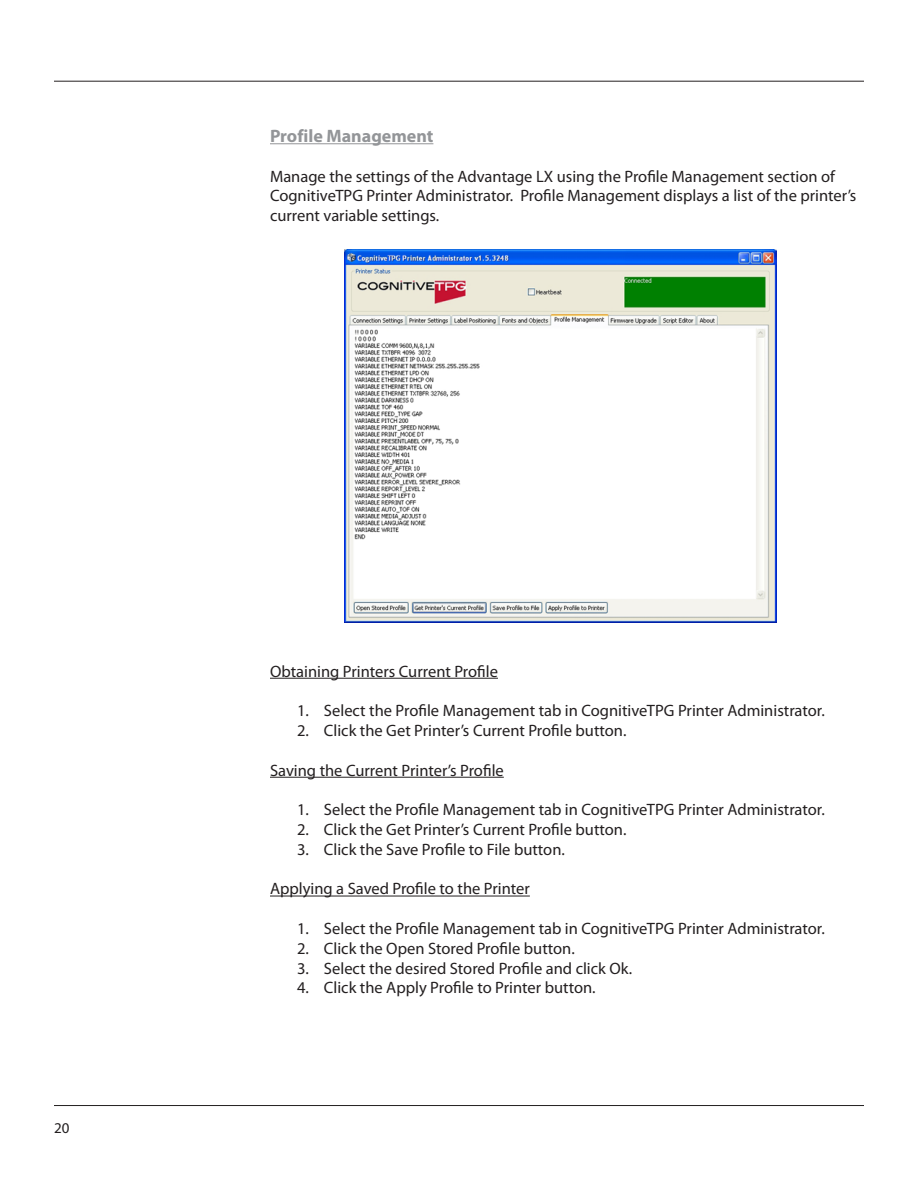
<style>
.page{position:relative;width:918px;height:1188px;background:#fff}
.page>*{position:absolute;margin:0;border:0;box-sizing:border-box;transform-origin:0 0}
.Section_Subhead{font:700 18px "Myriad Pro";color:#939598}
.Bulleted_List{font:16.5px/19.8px "Myriad Pro";color:#231f20}
.t1{font:15px "Myriad Pro";color:#231f20}
</style>
<div class="page">
<hr style="left:54px;top:1105px;width:810px;height:1px;background:#231f20">
<hr style="left:54px;top:81px;width:810px;height:1px;background:#231f20">
<hr style="left:270px;top:143px;width:163px;height:1px;background:#939598">
<hr style="left:270px;top:678px;width:228px;height:1px;background:#231f20">
<hr style="left:270px;top:777px;width:234px;height:1px;background:#231f20">
<hr style="left:270px;top:896px;width:260px;height:1px;background:#231f20">
<img style="left:345px;top:249px;width:432px;height:373px">
<p class="t1" style="left:54px;top:1119px;width:17px">20</p>
<p class="Section_Subhead" style="left:270px;top:124px;width:165px">Profile Management</p>
<p class="Bulleted_List" style="left:270px;top:166px;width:588px">Manage the settings of the Advantage LX using the Profile Management section of<br>CognitiveTPG Printer Administrator. Profile Management displays a list of the printer’s current variable settings.</p>
<p class="Bulleted_List" style="left:270px;top:661px;width:229px">Obtaining Printers Current Profile</p>
<p class="Bulleted_List" style="left:297px;top:700px;width:529px">1. Select the Profile Management tab in CognitiveTPG Printer Administrator.</p>
<p class="Bulleted_List" style="left:297px;top:720px;width:331px">2. Click the Get Printer’s Current Profile button.</p>
<p class="Bulleted_List" style="left:270px;top:760px;width:235px">Saving the Current Printer’s Profile</p>
<p class="Bulleted_List" style="left:297px;top:799px;width:529px">1. Select the Profile Management tab in CognitiveTPG Printer Administrator.</p>
<p class="Bulleted_List" style="left:297px;top:819px;width:331px">2. Click the Get Printer’s Current Profile button.</p>
<p class="Bulleted_List" style="left:297px;top:839px;width:269px">3. Click the Save Profile to File button.</p>
<p class="Bulleted_List" style="left:270px;top:879px;width:261px">Applying a Saved Profile to the Printer</p>
<p class="Bulleted_List" style="left:297px;top:918px;width:529px">1. Select the Profile Management tab in CognitiveTPG Printer Administrator.</p>
<p class="Bulleted_List" style="left:297px;top:938px;width:279px">2. Click the Open Stored Profile button.</p>
<p class="Bulleted_List" style="left:297px;top:958px;width:337px">3. Select the desired Stored Profile and click Ok.</p>
<p class="Bulleted_List" style="left:297px;top:978px;width:300px">4. Click the Apply Profile to Printer button.</p>
</div>
